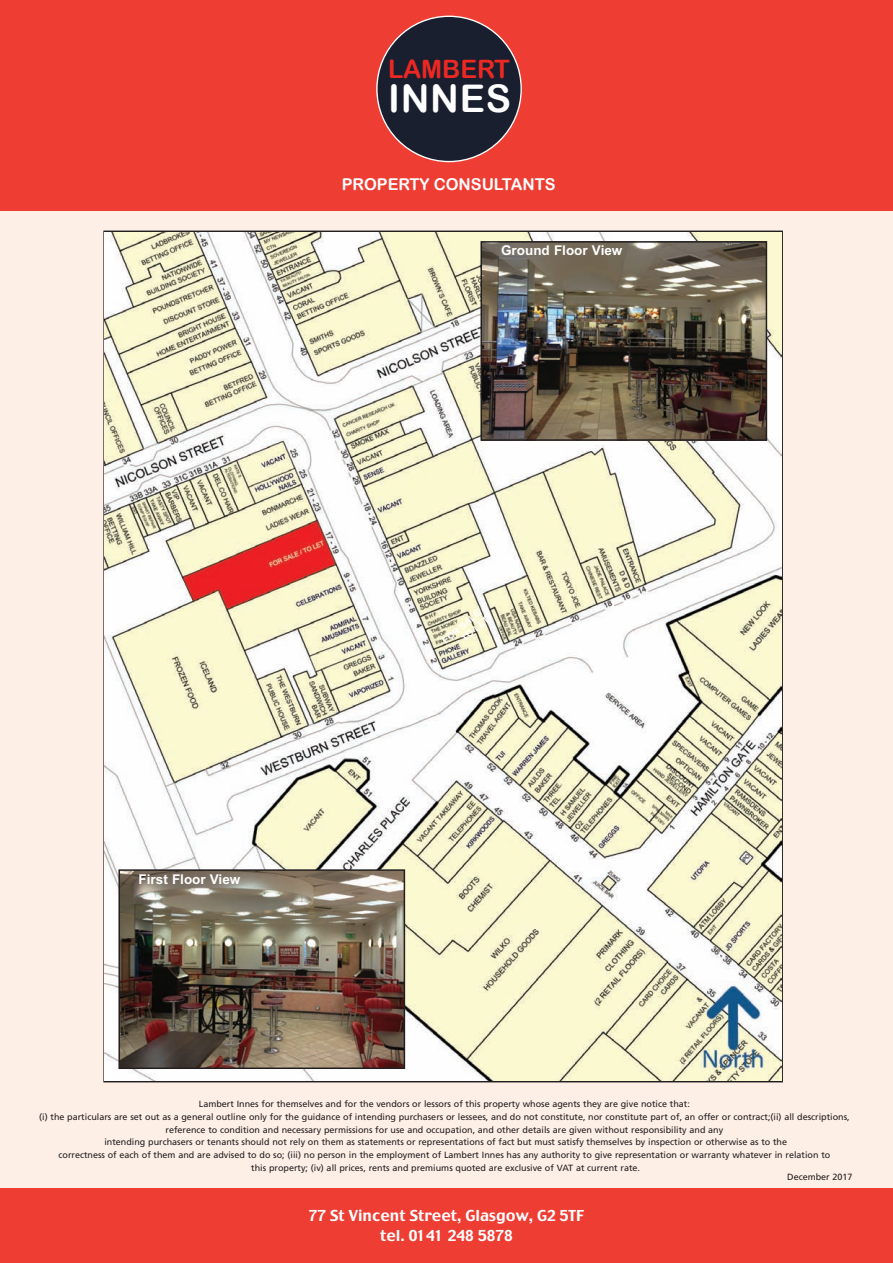
<style>
.page{position:relative;width:893px;height:1263px;background:#fff}
.page>*{position:absolute;margin:0;border:0;box-sizing:border-box;transform-origin:0 0}
.t1{font:38.1px "Arial Rounded MT Bold";letter-spacing:.02em;color:#fff}
.t2{font:25.35px "Arial Rounded MT Bold";color:#ec2823}
.t3{font:16.35px "Arial Rounded MT Bold";color:#fff}
.t4{font:15px/20.1px "Charcoal";color:#fff;text-align:center}
.t5{font:700 13.5px "Arial";color:#fff}
.t6{font:9px/12.8px "Frutiger";color:#231f20;text-align:center}
.t7{font:700 9px/10.8px "Helvetica";color:#fff;text-align:right}
</style>
<div class="page">
<div style="left:0;top:200px;width:893px;height:1007px;background:#fdeee6"></div>
<div style="left:0;top:0;width:893px;height:211px;background:#ee3e34"></div>
<div style="left:377px;top:16px;width:144px;height:146px;background:#191f2e;border-radius:50%"></div>
<img style="left:105px;top:232px;width:676px;height:849px">
<img style="left:483px;top:244px;width:281px;height:194px">
<div style="left:480px;top:241px;width:287px;height:200px;border:2px solid #231f20"></div>
<img style="left:121px;top:872px;width:281px;height:194px">
<div style="left:118px;top:869px;width:287px;height:200px;border:2px solid #231f20"></div>
<div style="left:0;top:1188px;width:893px;height:75px;background:#ee3e34"></div>
<h2 class="t2" style="left:388px;top:54px;width:123px">LAMBERT</h2>
<h1 class="t1" style="left:388px;top:76px;width:124px">INNES</h1>
<h3 class="t3" style="left:342px;top:174px;width:216px">PROPERTY CONSULTANTS</h3>
<h3 class="t5" style="left:139px;top:871px;width:103px">First Floor View</h3>
<h3 class="t5" style="left:501px;top:242px;width:123px">Ground Floor View</h3>
<p class="t7" style="left:440px;top:637px;width:50px;rotate:-40deg">FOR SALE/<br>TO LET</p>
<p class="t6" style="left:39px;top:1098px;width:812px">Lambert Innes for themselves and for the vendors or lessors of this property whose agents they are give notice that:<br>(i) the particulars are set out as a general outline only for the guidance of intending purchasers or lessees, and do not constitute, nor constitute part of, an offer or contract;(ii) all descriptions, reference to condition and necessary permissions for use and occupation, and other details are given without responsibility and any<br>intending purchasers or tenants should not rely on them as statements or representations of fact but must satisfy themselves by inspection or otherwise as to the<br>correctness of each of them and are advised to do so; (iii) no person in the employment of Lambert Innes has any authority to give representation or warranty whatever in relation to<br>this property; (iv) all prices, rents and premiums quoted are exclusive of VAT at current rate.</p>
<h3 class="t4" style="left:309px;top:1206px;width:277px">77 St Vincent Street, Glasgow, G2 5TF tel. 0141 248 5878</h3>
<p class="t6" style="left:787px;top:1171px;width:67px">December 2017</p>
</div>
